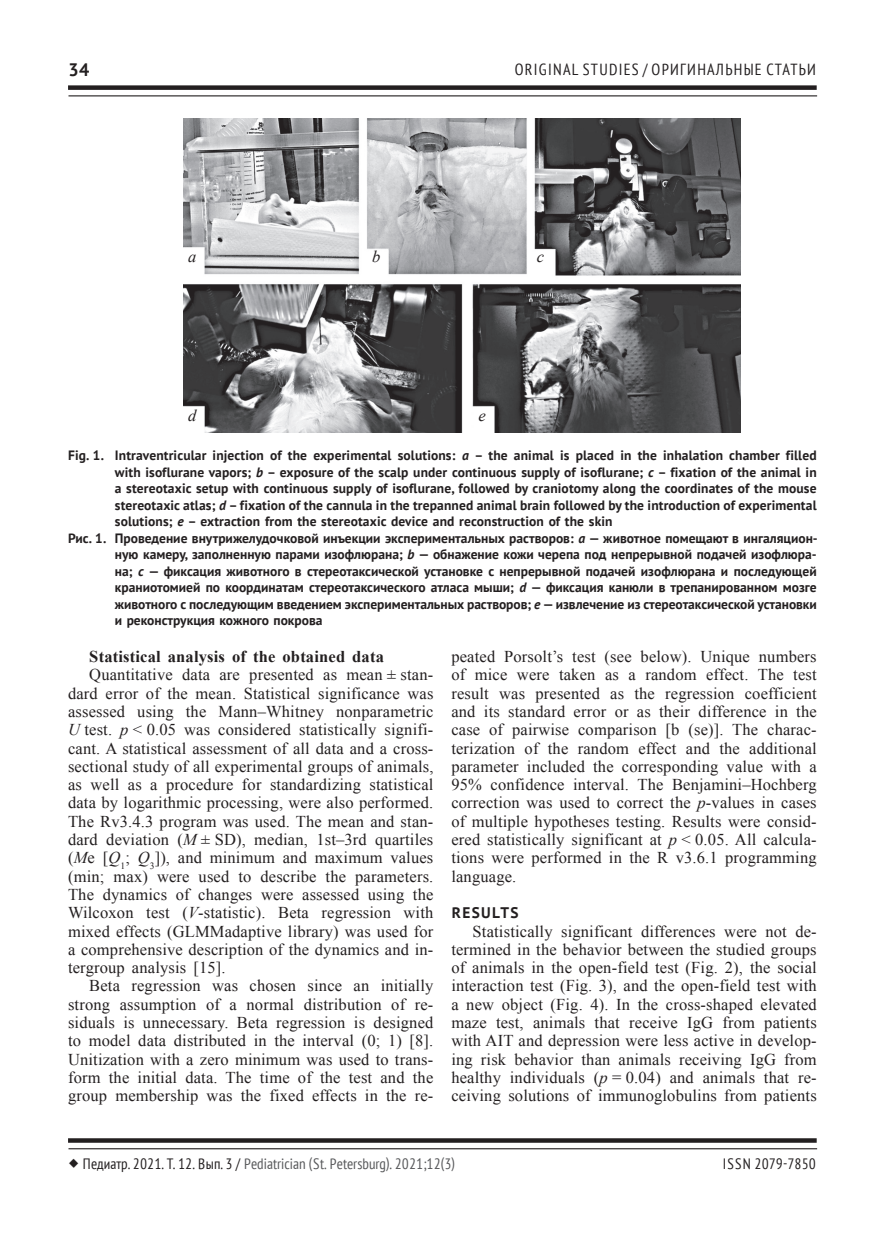
<style>
.page{position:relative;width:872px;height:1234px;background:#fff}
.page>*{position:absolute;margin:0;border:0;box-sizing:border-box;transform-origin:0 0}
.t1{font:700 18px "PT Sans";color:#231f20}
.t2{font:16.5px/18.3px "Times New Roman";letter-spacing:.01em;color:#231f20;text-align:justify}
.t3{font:700 16.5px "Times New Roman";letter-spacing:.01em;color:#231f20}
.t4{font:italic 16.5px "Times New Roman";color:#231f20}
.t5{font:condensed 16.05px "PT Sans";letter-spacing:.08em;color:#231f20}
.t6{font:700 15.3px "PT Sans";letter-spacing:.09em;color:#231f20}
.t7{font:condensed 15px "PT Sans";color:#57585a}
.t8{font:condensed 15px "PT Sans";color:#231f20}
.t9{font:700 13.5px "PT Sans";color:#231f20}
.s1{font-style:italic}
.s2{font-family:"Minion Pro";font-stretch:normal;font-size:22.5px;color:#231f20}
.s3{color:#231f20}
</style>
<div class="page">
<div style="left:68px;top:85px;width:748px;height:5px;background:#231f20"></div>
<hr style="left:68px;top:95px;width:749px;height:1px;background:#231f20">
<svg style="left:68px;top:1138px;width:748px;height:4px;background:#312d2e"></svg>
<hr style="left:68px;top:1147px;width:749px;height:1px;background:#231f20">
<img style="left:183px;top:118px;width:557px;height:314px">
<p class="t1" style="left:68px;top:58px;width:23px">34</p>
<p class="t4" style="left:188px;top:245px;width:10px">а</p>
<p class="t4" style="left:188px;top:404px;width:10px">d</p>
<p class="t4" style="left:372px;top:245px;width:10px">b</p>
<p class="t5" style="left:515px;top:59px;width:303px">Original STUDI ES / оригинальные статьи</p>
<p class="t4" style="left:537px;top:245px;width:9px">c</p>
<p class="t4" style="left:478px;top:404px;width:9px">e</p>
<p class="t9" style="left:68px;top:446px;width:750px">Fig. 1. Intraventricular injection of the experimental solutions: <span class="s1">a</span> – the animal is placed in the inhalation chamber filled</p>
<p class="t9" style="left:115px;top:463px;width:703px">with isoflurane vapors; <span class="s1">b</span> – exposure of the scalp under continuous supply of isoflurane; <span class="s1">c</span> – fixation of the animal in</p>
<p class="t9" style="left:115px;top:479px;width:703px">a stereotaxic setup with continuous supply of isoflurane, followed by craniotomy along the coordinates of the mouse</p>
<p class="t9" style="left:115px;top:496px;width:703px">stereotaxic atlas; <span class="s1">d</span> – fixation of the cannula in the trepanned animal brain followed by the introduction of experimental</p>
<p class="t9" style="left:115px;top:512px;width:499px">solutions; <span class="s1">e</span> – extraction from the stereotaxic device and reconstruction of the skin</p>
<p class="t9" style="left:68px;top:529px;width:751px">Рис. 1. Проведение внутрижелудочковой инъекции экспериментальных растворов: <span class="s1">а</span> — животное помещают в ингаляцион-</p>
<p class="t9" style="left:115px;top:545px;width:703px">ную камеру, заполненную парами изофлюрана; <span class="s1">b</span> — обнажение кожи черепа под непрерывной подачей изофлюра-</p>
<p class="t9" style="left:115px;top:562px;width:703px">на; <span class="s1">с</span> — фиксация животного в стереотаксической установке с непрерывной подачей изофлюрана и последующей</p>
<p class="t9" style="left:115px;top:578px;width:703px">краниотомией по координатам стереотаксического атласа мыши; <span class="s1">d</span> — фиксация канюли в трепанированном мозге</p>
<p class="t9" style="left:115px;top:595px;width:703px">животного с последующим введением экспериментальных растворов; <span class="s1">е</span> — извлечение из стереотаксической установки</p>
<p class="t9" style="left:115px;top:611px;width:209px">и реконструкция кожного покрова</p>
<p class="t3" style="left:89px;top:645px;width:296px">Statistical analysis of the obtained data</p>
<p class="t2" style="left:68px;top:665px;width:367px;text-indent:21px">Quantitative data are presented as mean ± stan&shy;dard error of the mean. Statistical significance was assessed using the Mann–Whitney nonparametric <span class="s1">U</span> test. <span class="s1">p</span> &lt; 0.05 was considered statistically signifi&shy;cant. A statistical assessment of all data and a cross&shy;sectional study of all experimental groups of animals, as well as a procedure for standardizing statistical data by logarithmic processing, were also performed.<br>The Rv3.4.3 program was used. The mean and stan&shy;dard deviation (<span class="s1">M</span> ± SD), median, 1st–3rd quartiles (<span class="s1">M</span>е [<span class="s1">Q</span><sub>1</sub>; <span class="s1">Q</span><sub>3</sub>]), and minimum and maximum values (min; max) were used to describe the parameters.<br>The dynamics of changes were assessed using the Wilcoxon test (<span class="s1">V</span>-statistic). Beta regression with mixed effects (GLMMadaptive library) was used for a comprehensive description of the dynamics and in&shy;tergroup analysis [15].</p>
<p class="t2" style="left:68px;top:976px;width:367px;text-indent:21px">Beta regression was chosen since an initially strong assumption of a normal distribution of re&shy;siduals is unnecessary. Beta regression is designed to model data distributed in the interval (0; 1) [8].<br>Unitization with a zero minimum was used to trans&shy;form the initial data. The time of the test and the group membership was the fixed effects in the re-</p>
<p class="t2" style="left:451px;top:647px;width:367px">peated Porsolt’s test (see below). Unique numbers of mice were taken as a random effect. The test result was presented as the regression coefficient and its standard error or as their difference in the case of pairwise comparison [b (se)]. The charac&shy;terization of the random effect and the additional parameter included the corresponding value with a 95% confidence interval. The Benjamini–Hochberg correction was used to correct the <span class="s1">p</span>-values in cases of multiple hypotheses testing. Results were consid&shy;ered statistically significant at <span class="s1">p</span> &lt; 0.05. All calcula&shy;tions were performed in the R v3.6.1 programming language.</p>
<p class="t6" style="left:452px;top:902px;width:68px">RESULTS</p>
<p class="t2" style="left:451px;top:921px;width:367px;text-indent:21px">Statistically significant differences were not de&shy;termined in the behavior between the studied groups of animals in the open-field test (Fig. 2), the social interaction test (Fig. 3), and the open-field test with a new object (Fig. 4). In the cross-shaped elevated maze test, animals that receive IgG from patients with AIT and depression were less active in develop&shy;ing risk behavior than animals receiving IgG from healthy individuals (<span class="s1">p</span> = 0.04) and animals that re&shy;ceiving solutions of immunoglobulins from patients</p>
<p class="t7" style="left:68px;top:1153px;width:388px"><span class="s2">◆</span> <span class="s3">Педиатр. 2021. Т. 12. Вып. 3 /</span> Pediatrician (St. Petersburg). 2021;12(3)</p>
<p class="t8" style="left:722px;top:1153px;width:95px">I SSN 2079-7850</p>
</div>
